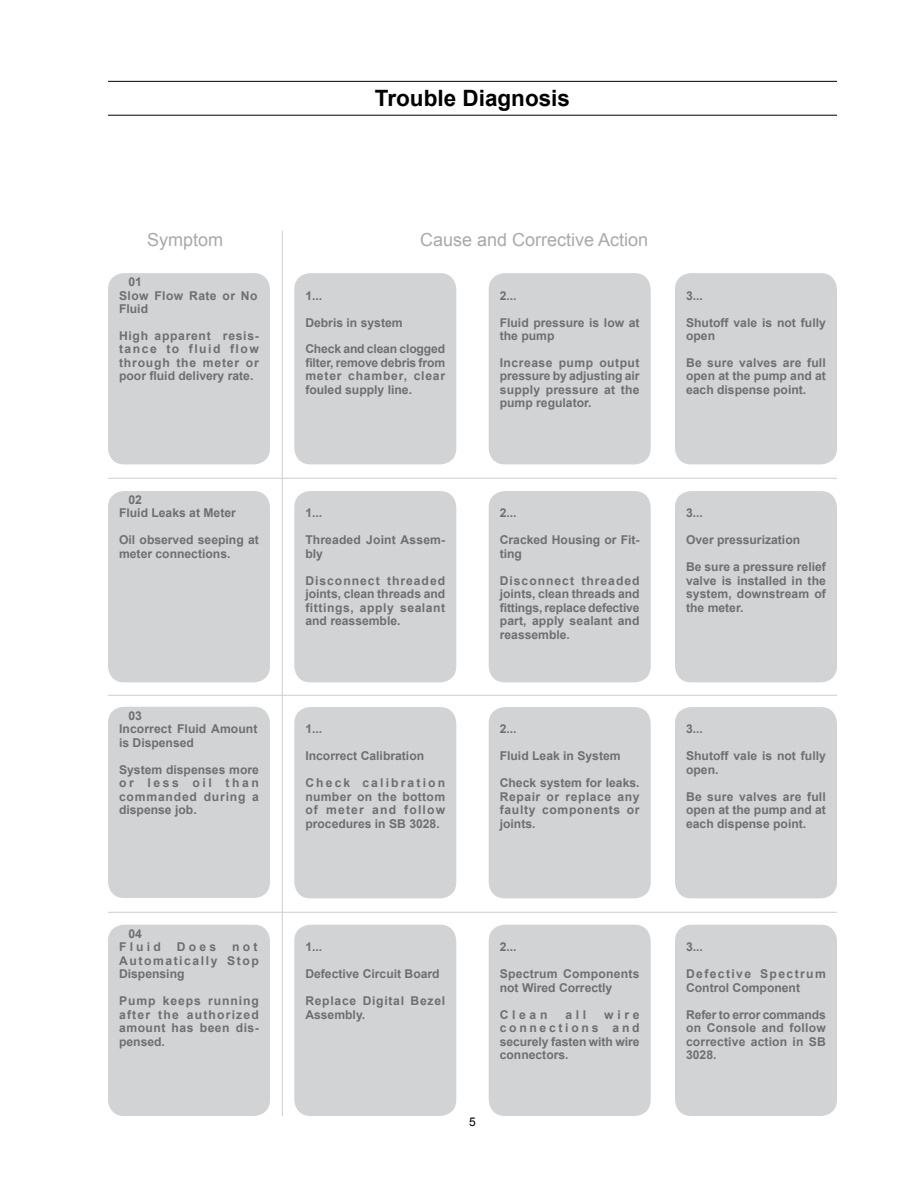
<style>
.page{position:relative;width:918px;height:1188px;background:#fff}
.page>*{position:absolute;margin:0;border:0;box-sizing:border-box;transform-origin:0 0}
.t1{font:700 22.5px "Arial";color:#000}
.t2{font:18px "Arial";color:#a7a9ac}
.t3{font:700 12.15px/13.5px "Arial";color:#6d6f71;text-align:justify}
.t4{font:700 12.15px/13.5px "Arial";letter-spacing:.02em;color:#6d6f71}
.t5{font:700 12.15px/13.5px "Arial";letter-spacing:.115em;color:#6d6f71}
.t6{font:700 12.15px/13.5px "Arial";letter-spacing:.06em;color:#6d6f71}
.t7{font:700 12.15px/13.5px "Arial";letter-spacing:.035em;color:#6d6f71}
.t8{font:12px "Arial";color:#000}
</style>
<div class="page">
<hr style="left:108px;top:81px;width:729px;height:1px;background:#000">
<hr style="left:108px;top:115px;width:729px;height:1px;background:#000">
<div style="left:108px;top:273px;width:162px;height:191px;background:#d1d3d4;border-radius:16px"></div>
<div style="left:294px;top:273px;width:162px;height:191px;background:#d1d3d4;border-radius:16px"></div>
<div style="left:108px;top:491px;width:162px;height:191px;background:#d1d3d4;border-radius:16px"></div>
<div style="left:108px;top:707px;width:162px;height:191px;background:#d1d3d4;border-radius:16px"></div>
<div style="left:108px;top:925px;width:162px;height:191px;background:#d1d3d4;border-radius:16px"></div>
<div style="left:489px;top:273px;width:162px;height:191px;background:#d1d3d4;border-radius:16px"></div>
<div style="left:675px;top:273px;width:162px;height:191px;background:#d1d3d4;border-radius:16px"></div>
<div style="left:294px;top:491px;width:162px;height:191px;background:#d1d3d4;border-radius:16px"></div>
<div style="left:489px;top:491px;width:162px;height:191px;background:#d1d3d4;border-radius:16px"></div>
<div style="left:675px;top:491px;width:162px;height:191px;background:#d1d3d4;border-radius:16px"></div>
<div style="left:294px;top:707px;width:162px;height:191px;background:#d1d3d4;border-radius:16px"></div>
<div style="left:489px;top:707px;width:162px;height:191px;background:#d1d3d4;border-radius:16px"></div>
<div style="left:675px;top:707px;width:162px;height:191px;background:#d1d3d4;border-radius:16px"></div>
<div style="left:294px;top:925px;width:162px;height:191px;background:#d1d3d4;border-radius:16px"></div>
<div style="left:489px;top:925px;width:162px;height:191px;background:#d1d3d4;border-radius:16px"></div>
<div style="left:675px;top:925px;width:162px;height:191px;background:#d1d3d4;border-radius:16px"></div>
<hr style="left:282px;top:231px;width:1px;height:885px;background:#d1d3d4">
<hr style="left:108px;top:478px;width:729px;height:1px;background:#d1d3d4">
<hr style="left:108px;top:695px;width:729px;height:1px;background:#d1d3d4">
<hr style="left:108px;top:912px;width:729px;height:1px;background:#d1d3d4">
<h1 class="t1" style="left:375px;top:83px;width:197px">Trouble Diagnosis</h1>
<h2 class="t2" style="left:147px;top:228px;width:78px">Symptom</h2>
<h2 class="t2" style="left:420px;top:228px;width:230px">Cause and Corrective Action</h2>
<p class="t7" style="left:119px;top:275px;width:140px;text-indent:9px">01<br>Slow Flow Rate or No<br>Fluid</p>
<p class="t3" style="left:119px;top:329px;width:141px">High apparent resis&shy;tance to fluid flow through the meter or poor fluid delivery rate.</p>
<p class="t3" style="left:119px;top:493px;width:118px;text-indent:9px">02<br>Fluid Leaks at Meter</p>
<p class="t3" style="left:119px;top:534px;width:141px">Oil observed seeping at meter connections.</p>
<p class="t3" style="left:119px;top:709px;width:140px;text-align:left;text-indent:9px">03<br>Incorrect Fluid Amount is Dispensed</p>
<p class="t3" style="left:119px;top:763px;width:141px">System dispenses more or less oil than commanded during a dispense job.</p>
<p class="t3" style="left:305px;top:289px;width:18px">1...</p>
<p class="t3" style="left:305px;top:316px;width:99px">Debris in system</p>
<p class="t3" style="left:305px;top:343px;width:141px">Check and clean clogged filter, remove debris from meter chamber, clear fouled supply line.</p>
<p class="t3" style="left:305px;top:507px;width:18px">1...</p>
<p class="t3" style="left:305px;top:534px;width:141px">Threaded Joint Assem&shy;bly</p>
<p class="t3" style="left:305px;top:574px;width:141px">Disconnect threaded joints, clean threads and fittings, apply sealant and reassemble.</p>
<p class="t3" style="left:305px;top:723px;width:18px">1...</p>
<p class="t3" style="left:305px;top:750px;width:120px">Incorrect Calibration</p>
<p class="t3" style="left:305px;top:777px;width:141px">Check calibration number on the bottom of meter and follow procedures in SB 3028.</p>
<p class="t3" style="left:500px;top:289px;width:18px">2...</p>
<p class="t3" style="left:500px;top:316px;width:141px">Fluid pressure is low at the pump</p>
<p class="t3" style="left:500px;top:356px;width:141px">Increase pump output pressure by adjusting air supply pressure at the pump regulator.</p>
<p class="t3" style="left:500px;top:507px;width:18px">2...</p>
<p class="t3" style="left:500px;top:534px;width:141px">Cracked Housing or Fit&shy;ting</p>
<p class="t3" style="left:500px;top:574px;width:141px">Disconnect threaded joints, clean threads and fittings, replace defective part, apply sealant and reassemble.</p>
<p class="t3" style="left:500px;top:723px;width:18px">2...</p>
<p class="t3" style="left:500px;top:750px;width:122px">Fluid Leak in System</p>
<p class="t3" style="left:500px;top:777px;width:141px">Check system for leaks.<br>Repair or replace any faulty components or joints.</p>
<p class="t3" style="left:686px;top:289px;width:18px">3...</p>
<p class="t3" style="left:686px;top:316px;width:141px">Shutoff vale is not fully open</p>
<p class="t3" style="left:686px;top:356px;width:141px">Be sure valves are full open at the pump and at each dispense point.</p>
<p class="t3" style="left:686px;top:507px;width:18px">3...</p>
<p class="t3" style="left:686px;top:534px;width:116px">Over pressurization</p>
<p class="t3" style="left:686px;top:561px;width:141px">Be sure a pressure relief valve is installed in the system, downstream of the meter.</p>
<p class="t3" style="left:686px;top:723px;width:18px">3...</p>
<p class="t3" style="left:686px;top:750px;width:141px">Shutoff vale is not fully open.</p>
<p class="t3" style="left:686px;top:790px;width:141px">Be sure valves are full open at the pump and at each dispense point.</p>
<p class="t3" style="left:119px;top:927px;width:43px;text-indent:9px">04<br>Fluid</p>
<p class="t3" style="left:177px;top:940px;width:41px">Does</p>
<p class="t3" style="left:119px;top:940px;width:141px;text-indent:113px">not Automatically Stop Dispensing</p>
<p class="t3" style="left:119px;top:994px;width:141px">Pump keeps running after the authorized amount has been dis&shy;pensed.</p>
<p class="t3" style="left:305px;top:940px;width:18px">1...</p>
<p class="t3" style="left:305px;top:967px;width:136px">Defective Circuit Board</p>
<p class="t6" style="left:305px;top:994px;width:141px">Replace Digital Bezel<br>Assembly.</p>
<p class="t8" style="left:469px;top:1114px;width:8px">5</p>
<p class="t3" style="left:500px;top:940px;width:18px">2...</p>
<p class="t4" style="left:500px;top:967px;width:141px">Spectrum Components not Wired Correctly</p>
<p class="t3" style="left:500px;top:1008px;width:49px">Clean</p>
<p class="t3" style="left:565px;top:1008px;width:22px">all</p>
<p class="t3" style="left:500px;top:1008px;width:141px;text-indent:105px">wire connections and securely fasten with wire connectors.</p>
<p class="t3" style="left:686px;top:940px;width:18px">3...</p>
<p class="t5" style="left:686px;top:967px;width:141px">Defective Spectrum<br>Control Component</p>
<p class="t3" style="left:686px;top:1008px;width:141px">Refer to error commands on Console and follow corrective action in SB 3028.</p>
</div>
